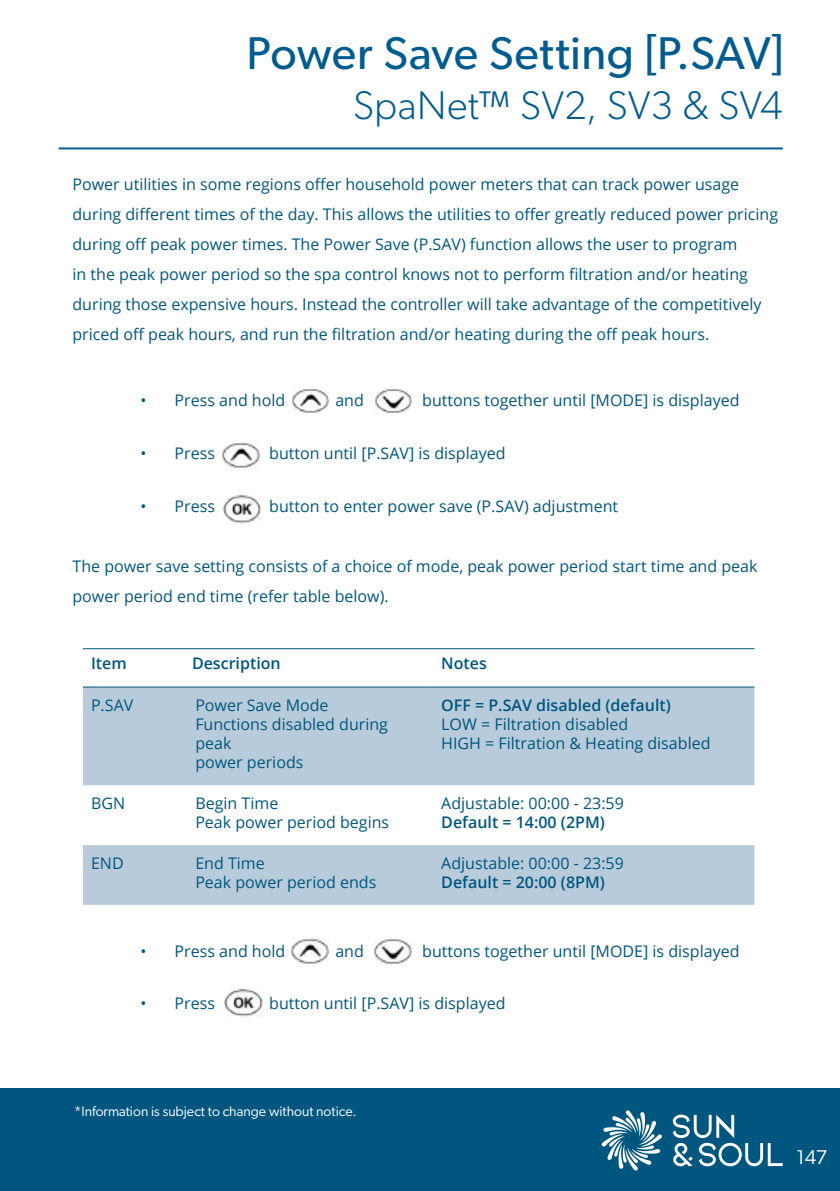
<style>
.page{position:relative;width:840px;height:1191px;background:#fff}
.page>*{position:absolute;margin:0;border:0;box-sizing:border-box;transform-origin:0 0}
.t1{font:46px "Gibson";letter-spacing:.01em;color:#005b8e}
.t2{font:300 40px "Gibson";letter-spacing:.015em;color:#005b8e}
.t3{font:20px "Gibson";color:#fff}
.t4{font:16px/30px "Open Sans";color:#00567e}
.t5{font:600 16px "Open Sans";color:#00567e}
.t6{font:14px "Gibson";color:#fff}
</style>
<div class="page">
<hr style="left:0;top:0;width:1px;height:1191px;background:#dff3f9">
<div style="left:0;top:1089px;width:839px;height:102px;background:#00567e"></div>
<hr style="left:59px;top:147px;width:723px;height:2px;background:#005b8e">
<svg style="left:601px;top:1110px;width:60px;height:60px"></svg>
<svg style="left:672px;top:1114px;width:110px;height:52px"></svg>
<svg style="left:83px;top:687px;width:671px;height:218px;fill:#b8cbdb"></svg>
<hr style="left:83px;top:648px;width:101px;height:1px;background:#00567e">
<hr style="left:184px;top:648px;width:245px;height:1px;background:#00567e">
<hr style="left:429px;top:648px;width:325px;height:1px;background:#00567e">
<hr style="left:83px;top:686px;width:101px;height:1px;background:#00567e">
<hr style="left:184px;top:686px;width:245px;height:1px;background:#00567e">
<hr style="left:429px;top:686px;width:325px;height:1px;background:#00567e">
<img style="left:224px;top:988px;width:38px;height:29px">
<img style="left:291px;top:938px;width:37px;height:26px">
<img style="left:223px;top:495px;width:38px;height:29px">
<img style="left:292px;top:388px;width:37px;height:25px">
<img style="left:222px;top:442px;width:37px;height:26px">
<img style="left:375px;top:388px;width:36px;height:26px">
<img style="left:374px;top:938px;width:37px;height:26px">
<h1 class="t1" style="left:246px;top:25px;width:537px">Power Save Setting [P.SAV]</h1>
<h2 class="t2" style="left:353px;top:81px;width:431px">SpaNet™ SV2, SV3 &amp; SV4</h2>
<p class="t4" style="left:72px;top:169px;width:706px">Power utilities in some regions offer household power meters that can track power usage during different times of the day. This allows the utilities to offer greatly reduced power pricing during off peak power times. The Power Save (P.SAV) function allows the user to program<br>in the peak power period so the spa control knows not to perform filtration and/or heating during those expensive hours. Instead the controller will take advantage of the competitively priced off peak hours, and run the filtration and/or heating during the off peak hours.</p>
<p class="t4" style="left:140px;top:385px;width:146px">• Press and hold</p>
<p class="t4" style="left:335px;top:385px;width:30px">and</p>
<p class="t4" style="left:422px;top:385px;width:319px">buttons together until [MODE] is displayed</p>
<p class="t4" style="left:140px;top:437px;width:76px">• Press</p>
<p class="t4" style="left:269px;top:437px;width:238px">button until [P.SAV] is displayed</p>
<p class="t4" style="left:140px;top:490px;width:76px">• Press</p>
<p class="t4" style="left:269px;top:490px;width:350px">button to enter power save (P.SAV) adjustment</p>
<p class="t4" style="left:72px;top:550px;width:686px">The power save setting consists of a choice of mode, peak power period start time and peak power period end time (refer table below).</p>
<p class="t5" style="left:91px;top:652px;width:37px">Item</p>
<p class="t5" style="left:192px;top:652px;width:90px">Description</p>
<p class="t5" style="left:441px;top:652px;width:47px">Notes</p>
<p class="t4" style="left:91px;top:689px;width:44px">P.SAV</p>
<p class="t4" style="left:195px;top:695px;width:194px;line-height:19.2px">Power Save Mode<br>Functions disabled during peak<br>power periods</p>
<p class="t5" style="left:441px;top:694px;width:231px">OFF = P.SAV disabled (default)</p>
<p class="t4" style="left:441px;top:714px;width:270px;line-height:19.2px">LOW = Filtration disabled<br>HIGH = Filtration &amp; Heating disabled</p>
<p class="t4" style="left:91px;top:787px;width:36px">BGN</p>
<p class="t4" style="left:195px;top:793px;width:195px;line-height:19.2px">Begin Time<br>Peak power period begins</p>
<p class="t4" style="left:441px;top:787px;width:184px">Adjustable: 00:00 - 23:59</p>
<p class="t5" style="left:441px;top:811px;width:165px">Default = 14:00 (2PM)</p>
<p class="t4" style="left:91px;top:847px;width:34px">END</p>
<p class="t4" style="left:195px;top:853px;width:182px;line-height:19.2px">End Time<br>Peak power period ends</p>
<p class="t4" style="left:441px;top:847px;width:184px">Adjustable: 00:00 - 23:59</p>
<p class="t5" style="left:441px;top:871px;width:165px">Default = 20:00 (8PM)</p>
<p class="t4" style="left:140px;top:935px;width:146px">• Press and hold</p>
<p class="t4" style="left:335px;top:935px;width:30px">and</p>
<p class="t4" style="left:422px;top:935px;width:319px">buttons together until [MODE] is displayed</p>
<p class="t4" style="left:140px;top:988px;width:76px">• Press</p>
<p class="t4" style="left:269px;top:988px;width:238px">button until [P.SAV] is displayed</p>
<p class="t6" style="left:74px;top:1102px;width:284px">*Information is subject to change without notice.</p>
<p class="t3" style="left:796px;top:1145px;width:32px">147</p>
</div>
